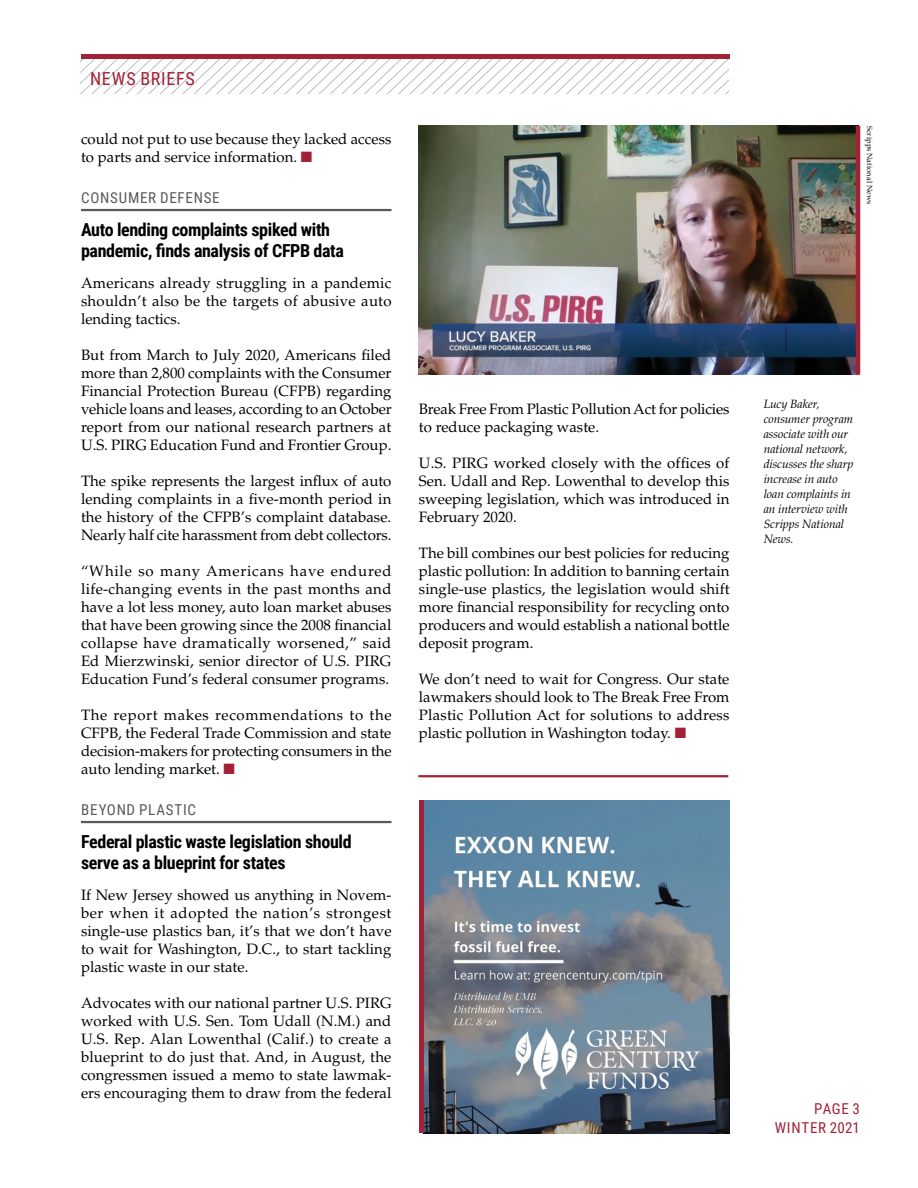
<style>
.page{position:relative;width:918px;height:1188px;background:#fff}
.page>*{position:absolute;margin:0;border:0;box-sizing:border-box;transform-origin:0 0}
.t1{font:700 18px/21px "Roboto Condensed";letter-spacing:-.02em;color:#000}
.t2{font:18px "Roboto Condensed";letter-spacing:.04em;color:#a12236}
.t3{font:15px/18px "Palatino LT Std";color:#000;text-align:justify}
.t4{font:15px "Roboto Condensed";letter-spacing:.05em;color:#58595b}
.t5{font:15px/19.5px "Roboto Condensed";letter-spacing:.045em;color:#a12236;text-align:right}
.t6{font:italic 12px/15px "Palatino LT Std";letter-spacing:-.005em;color:#000}
.t7{font:7.5px "Palatino";letter-spacing:.015em;color:#000}
.s1{color:#a12236}
</style>
<div class="page">
<svg style="left:81px;top:58px;width:647px;height:36px"></svg>
<hr style="left:81px;top:54px;width:648px;height:4px;background:#a12236">
<img style="left:419px;top:126px;width:437px;height:249px">
<hr style="left:81px;top:209px;width:311px;height:2px;background:#58595b">
<hr style="left:81px;top:821px;width:311px;height:2px;background:#58595b">
<hr style="left:856px;top:126px;width:4px;height:249px;background:#a12236">
<img style="left:424px;top:800px;width:305px;height:333px">
<hr style="left:418px;top:775px;width:310px;height:2px;background:#a12236">
<div style="left:419px;top:800px;width:5px;height:333px;background:#a12236"></div>
<p class="t2" style="left:90px;top:66px;width:106px">NEWS BRIEFS</p>
<p class="t3" style="left:81px;top:130px;width:312px">could not put to use because they lacked access to parts and service information. <span class="s1">■</span></p>
<p class="t4" style="left:81px;top:187px;width:140px">CONSUMER DEFENSE</p>
<p class="t1" style="left:81px;top:219px;width:264px">Auto lending complaints spiked with pandemic, finds analysis of CFPB data</p>
<p class="t3" style="left:81px;top:274px;width:312px">Americans already struggling in a pandemic shouldn’t also be the targets of abusive auto lending tactics.</p>
<p class="t3" style="left:81px;top:346px;width:312px">But from March to July 2020, Americans filed more than 2,800 complaints with the Consumer Financial Protection Bureau (CFPB) regarding vehicle loans and leases, according to an October report from our national research partners at U.S. PIRG Education Fund and Frontier Group.</p>
<p class="t3" style="left:81px;top:472px;width:312px">The spike represents the largest influx of auto lending complaints in a five-month period in the history of the CFPB’s complaint database.<br>Nearly half cite harassment from debt collectors.</p>
<p class="t3" style="left:81px;top:562px;width:312px">“While so many Americans have endured life-changing events in the past months and have a lot less money, auto loan market abuses that have been growing since the 2008 financial collapse have dramatically worsened,” said Ed Mierzwinski, senior director of U.S. PIRG Education Fund’s federal consumer programs.</p>
<p class="t3" style="left:81px;top:706px;width:312px">The report makes recommendations to the CFPB, the Federal Trade Commission and state decision-makers for protecting consumers in the auto lending market. <span class="s1">■</span></p>
<p class="t4" style="left:81px;top:799px;width:116px">BEYOND PLASTIC</p>
<p class="t1" style="left:81px;top:831px;width:272px">Federal plastic waste legislation should serve as a blueprint for states</p>
<p class="t3" style="left:81px;top:886px;width:312px">If New Jersey showed us anything in Novem&shy;ber when it adopted the nation’s strongest single-use plastics ban, it’s that we don’t have to wait for Washington, D.C., to start tackling plastic waste in our state.</p>
<p class="t3" style="left:81px;top:994px;width:312px">Advocates with our national partner U.S. PIRG worked with U.S. Sen. Tom Udall (N.M.) and U.S. Rep. Alan Lowenthal (Calif.) to create a blueprint to do just that. And, in August, the congressmen issued a memo to state lawmak&shy;ers encouraging them to draw from the federal</p>
<p class="t3" style="left:419px;top:400px;width:312px">Break Free From Plastic Pollution Act for policies to reduce packaging waste.</p>
<p class="t3" style="left:419px;top:454px;width:312px">U.S. PIRG worked closely with the offices of Sen. Udall and Rep. Lowenthal to develop this sweeping legislation, which was introduced in February 2020.</p>
<p class="t3" style="left:419px;top:544px;width:312px">The bill combines our best policies for reducing plastic pollution: In addition to banning certain single-use plastics, the legislation would shift more financial responsibility for recycling onto producers and would establish a national bottle deposit program.</p>
<p class="t3" style="left:419px;top:670px;width:312px">We don’t need to wait for Congress. Our state lawmakers should look to The Break Free From Plastic Pollution Act for solutions to address plastic pollution in Washington today. <span class="s1">■</span></p>
<p class="t7" style="left:876px;top:126px;width:80px;rotate:90deg">Scripps National News</p>
<p class="t6" style="left:764px;top:397px;width:91px">Lucy Baker, consumer program associate with our national network, discusses the sharp increase in auto loan complaints in an interview with<br>Scripps National<br>News.</p>
<p class="t5" style="left:775px;top:1098px;width:87px">PAGE 3<br>WINTER 2021</p>
</div>
